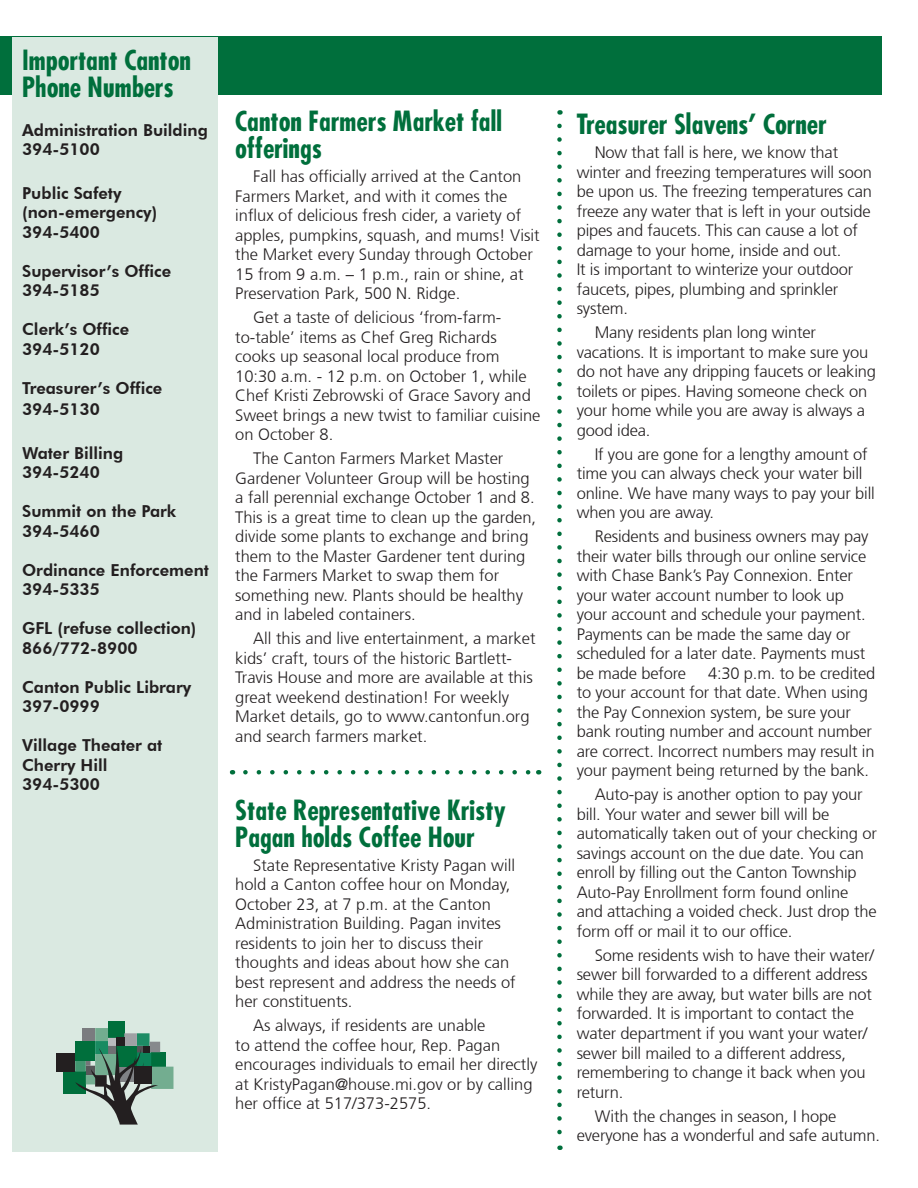
<style>
.page{position:relative;width:918px;height:1188px;background:#fff}
.page>*{position:absolute;margin:0;border:0;box-sizing:border-box;transform-origin:0 0}
.t1{font:700 condensed 27px/27px "Futura";color:#006f3c}
.t2{font:300 16.5px/19.5px "Frutiger";letter-spacing:-.01em;color:#231f20}
.t3{font:800 16.5px/19.5px "Futura BT";color:#231f20}
</style>
<div class="page">
<div style="left:0;top:37px;width:882px;height:58px;background:#006f3c"></div>
<div style="left:12px;top:38px;width:206px;height:1114px;background:#dae9e1"></div>
<svg style="left:557px;top:126px;width:5px;height:1024px"></svg>
<svg style="left:245px;top:770px;width:286px;height:5px"></svg>
<div style="left:63px;top:1072px;width:23px;height:22px;background:#006f3c"></div>
<div style="left:108px;top:1022px;width:16px;height:16px;background:#006f3c"></div>
<div style="left:56px;top:1053px;width:19px;height:19px;background:#231f20"></div>
<svg style="left:75px;top:1028px;width:98px;height:97px"></svg>
<p class="t1" style="left:22px;top:46px;width:170px">Important Canton<br>Phone Numbers</p>
<p class="t3" style="left:22px;top:120px;width:187px">Administration Building<br>394-5100</p>
<p class="t3" style="left:22px;top:183px;width:137px">Public Safety (non-emergency)<br>394-5400</p>
<p class="t3" style="left:22px;top:261px;width:151px">Supervisor’s Office<br>394-5185</p>
<p class="t3" style="left:22px;top:319px;width:109px">Clerk’s Office<br>394-5120</p>
<p class="t3" style="left:22px;top:377px;width:142px;line-height:21.6px">Treasurer’s Office<br>394-5130</p>
<p class="t3" style="left:22px;top:443px;width:103px">Water Billing<br>394-5240</p>
<p class="t3" style="left:22px;top:501px;width:156px">Summit on the Park<br>394-5460</p>
<p class="t3" style="left:22px;top:560px;width:188px">Ordinance Enforcement<br>394-5335</p>
<p class="t3" style="left:22px;top:619px;width:176px">GFL (refuse collection)<br>866/772-8900</p>
<p class="t3" style="left:22px;top:677px;width:171px">Canton Public Library<br>397-0999</p>
<p class="t3" style="left:22px;top:736px;width:142px">Village Theater at<br>Cherry Hill<br>394-5300</p>
<p class="t1" style="left:235px;top:108px;width:269px">Canton Farmers Market fall offerings</p>
<p class="t2" style="left:235px;top:167px;width:306px;text-indent:18px">Fall has officially arrived at the Canton Farmers Market, and with it comes the influx of delicious fresh cider, a variety of apples, pumpkins, squash, and mums! Visit the Market every Sunday through October 15 from 9 a.m. – 1 p.m., rain or shine, at Preservation Park, 500 N. Ridge.</p>
<p class="t2" style="left:235px;top:308px;width:307px;text-indent:18px">Get a taste of delicious ‘from-farm&shy;to-table’ items as Chef Greg Richards cooks up seasonal local produce from 10:30 a.m. - 12 p.m. on October 1, while Chef Kristi Zebrowski of Grace Savory and Sweet brings a new twist to familiar cuisine on October 8.</p>
<p class="t2" style="left:235px;top:449px;width:303px;text-indent:18px">The Canton Farmers Market Master Gardener Volunteer Group will be hosting a fall perennial exchange October 1 and 8.<br>This is a great time to clean up the garden, divide some plants to exchange and bring them to the Master Gardener tent during the Farmers Market to swap them for something new. Plants should be healthy and in labeled containers.</p>
<p class="t2" style="left:235px;top:629px;width:302px;text-indent:18px">All this and live entertainment, a market kids’ craft, tours of the historic Bartlett-Travis House and more are available at this great weekend destination! For weekly Market details, go to www.cantonfun.org and search farmers market.</p>
<p class="t1" style="left:235px;top:796px;width:272px">State Representative Kristy<br>Pagan holds Coffee Hour</p>
<p class="t2" style="left:235px;top:855px;width:282px;text-indent:18px">State Representative Kristy Pagan will hold a Canton coffee hour on Monday, October 23, at 7 p.m. at the Canton Administration Building. Pagan invites residents to join her to discuss their thoughts and ideas about how she can best represent and address the needs of her constituents.</p>
<p class="t2" style="left:235px;top:1016px;width:304px;text-indent:18px">As always, if residents are unable<br>to attend the coffee hour, Rep. Pagan encourages individuals to email her directly at KristyPagan@house.mi.gov or by calling her office at 517/373-2575.</p>
<p class="t1" style="left:577px;top:111px;width:251px">Treasurer Slavens’ Corner</p>
<p class="t2" style="left:577px;top:143px;width:297px;text-indent:18px">Now that fall is here, we know that winter and freezing temperatures will soon be upon us. The freezing temperatures can freeze any water that is left in your outside pipes and faucets. This can cause a lot of damage to your home, inside and out.<br>It is important to winterize your outdoor faucets, pipes, plumbing and sprinkler system.</p>
<p class="t2" style="left:577px;top:323px;width:301px;text-indent:18px">Many residents plan long winter vacations. It is important to make sure you do not have any dripping faucets or leaking toilets or pipes. Having someone check on your home while you are away is always a good idea.</p>
<p class="t2" style="left:577px;top:444px;width:300px;text-indent:18px">If you are gone for a lengthy amount of time you can always check your water bill online. We have many ways to pay your bill when you are away.</p>
<p class="t2" style="left:577px;top:527px;width:293px;text-indent:18px">Residents and business owners may pay their water bills through our online service with Chase Bank’s Pay Connexion. Enter your water account number to look up your account and schedule your payment.<br>Payments can be made the same day or scheduled for a later date. Payments must be made before</p>
<p class="t2" style="left:577px;top:663px;width:300px;text-indent:131px">4:30 p.m. to be credited to your account for that date. When using the Pay Connexion system, be sure your bank routing number and account number are correct. Incorrect numbers may result in your payment being returned by the bank.</p>
<p class="t2" style="left:577px;top:785px;width:302px;text-indent:18px">Auto-pay is another option to pay your bill. Your water and sewer bill will be automatically taken out of your checking or savings account on the due date. You can enroll by filling out the Canton Township Auto-Pay Enrollment form found online and attaching a voided check. Just drop the form off or mail it to our office.</p>
<p class="t2" style="left:577px;top:946px;width:299px;text-indent:18px">Some residents wish to have their water/ sewer bill forwarded to a different address while they are away, but water bills are not forwarded. It is important to contact the water department if you want your water/ sewer bill mailed to a different address, remembering to change it back when you return.</p>
<p class="t2" style="left:577px;top:1106px;width:305px;text-indent:18px">With the changes in season, I hope everyone has a wonderful and safe autumn.</p>
</div>
